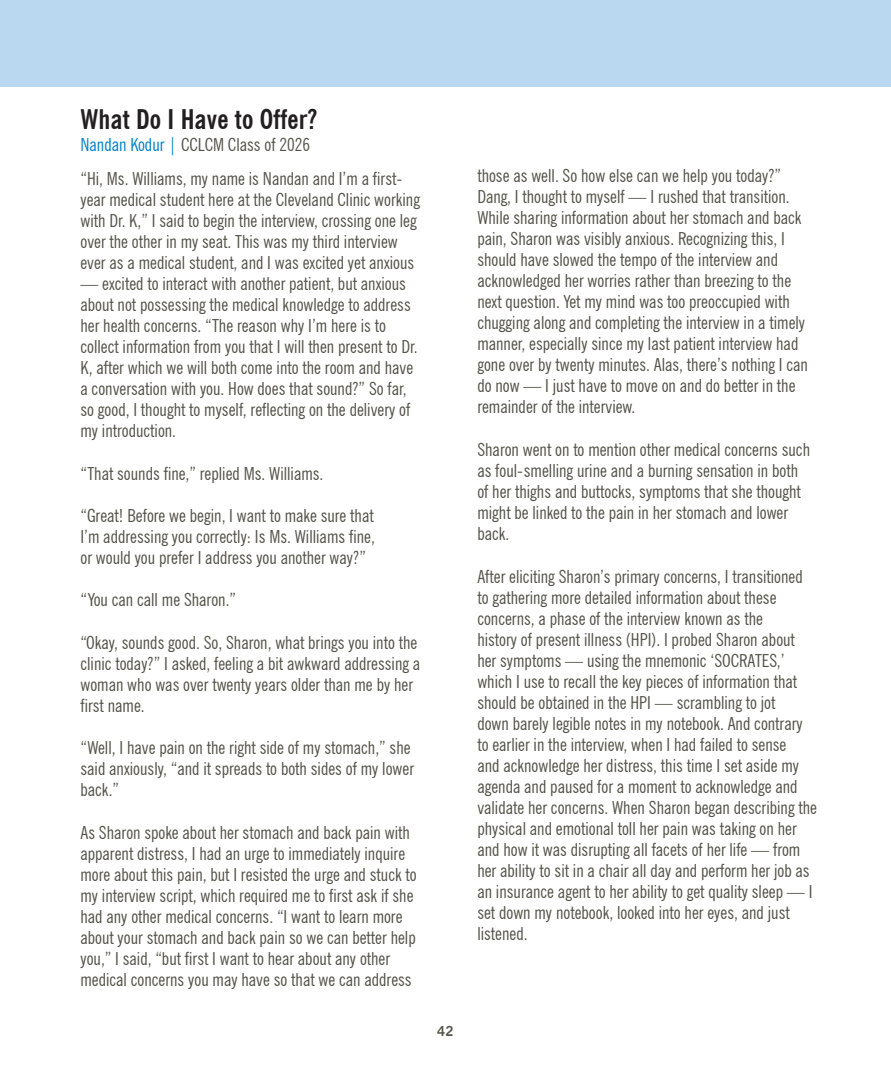
<style>
.page{position:relative;width:891px;height:1080px;background:#fff}
.page>*{position:absolute;margin:0;border:0;box-sizing:border-box;transform-origin:0 0}
.class{font:700 condensed 27px "News Gothic BT";letter-spacing:.01em;color:#231f20}
.class-2{font:condensed 18px/21px "News Gothic BT";color:#535249}
.t1{font:700 13.5px "News Gothic BT";color:#535249}
.s1{color:#0082c8}
</style>
<div class="page">
<div style="left:0;top:0;width:891px;height:86px;background:#bad8ef"></div>
<p class="class" style="left:80px;top:102px;width:238px">What Do I Have to Offer?</p>
<p class="class-2" style="left:80px;top:134px;width:231px"><span class="s1">Nandan Kodur |</span> CCLCM Class of 2026</p>
<p class="class-2" style="left:80px;top:168px;width:341px">“Hi, Ms. Williams, my name is Nandan and I’m a first&shy;year medical student here at the Cleveland Clinic working with Dr. K,” I said to begin the interview, crossing one leg over the other in my seat. This was my third interview ever as a medical student, and I was excited yet anxious</p>
<p class="class-2" style="left:80px;top:273px;width:339px">— excited to interact with another patient, but anxious about not possessing the medical knowledge to address her health concerns. “The reason why I’m here is to collect information from you that I will then present to Dr.<br>K, after which we will both come into the room and have a conversation with you. How does that sound?” So far, so good, I thought to myself, reflecting on the delivery of my introduction.</p>
<p class="class-2" style="left:80px;top:463px;width:245px">“That sounds fine,” replied Ms. Williams.</p>
<p class="class-2" style="left:80px;top:505px;width:296px;text-align:justify">“Great! Before we begin, I want to make sure that I’m addressing you correctly: Is Ms. Williams fine, or would you prefer I address you another way?”</p>
<p class="class-2" style="left:80px;top:589px;width:157px">“You can call me Sharon.”</p>
<p class="class-2" style="left:80px;top:632px;width:341px">“Okay, sounds good. So, Sharon, what brings you into the clinic today?” I asked, feeling a bit awkward addressing a woman who was over twenty years older than me by her first name.</p>
<p class="class-2" style="left:80px;top:737px;width:335px">“Well, I have pain on the right side of my stomach,” she said anxiously, “and it spreads to both sides of my lower back.”</p>
<p class="class-2" style="left:80px;top:822px;width:338px">As Sharon spoke about her stomach and back pain with apparent distress, I had an urge to immediately inquire more about this pain, but I resisted the urge and stuck to my interview script, which required me to first ask if she had any other medical concerns. “I want to learn more about your stomach and back pain so we can better help you,” I said, “but first I want to hear about any other medical concerns you may have so that we can address</p>
<p class="t1" style="left:437px;top:1023px;width:18px">42</p>
<p class="class-2" style="left:477px;top:165px;width:305px">those as well. So how else can we help you today?”</p>
<p class="class-2" style="left:477px;top:186px;width:332px">Dang, I thought to myself — I rushed that transition.<br>While sharing information about her stomach and back pain, Sharon was visibly anxious. Recognizing this, I should have slowed the tempo of the interview and acknowledged her worries rather than breezing to the next question. Yet my mind was too preoccupied with chugging along and completing the interview in a timely manner, especially since my last patient interview had gone over by twenty minutes. Alas, there’s nothing I can do now — I just have to move on and do better in the remainder of the interview.</p>
<p class="class-2" style="left:477px;top:439px;width:334px">Sharon went on to mention other medical concerns such as foul-smelling urine and a burning sensation in both of her thighs and buttocks, symptoms that she thought might be linked to the pain in her stomach and lower back.</p>
<p class="class-2" style="left:477px;top:566px;width:341px">After eliciting Sharon’s primary concerns, I transitioned to gathering more detailed information about these concerns, a phase of the interview known as the<br>history of present illness (HPI). I probed Sharon about her symptoms — using the mnemonic ‘SOCRATES,’ which I use to recall the key pieces of information that should be obtained in the HPI — scrambling to jot<br>down barely legible notes in my notebook. And contrary to earlier in the interview, when I had failed to sense<br>and acknowledge her distress, this time I set aside my agenda and paused for a moment to acknowledge and validate her concerns. When Sharon began describing the physical and emotional toll her pain was taking on her and how it was disrupting all facets of her life — from her ability to sit in a chair all day and perform her job as an insurance agent to her ability to get quality sleep — I set down my notebook, looked into her eyes, and just listened.</p>
</div>
